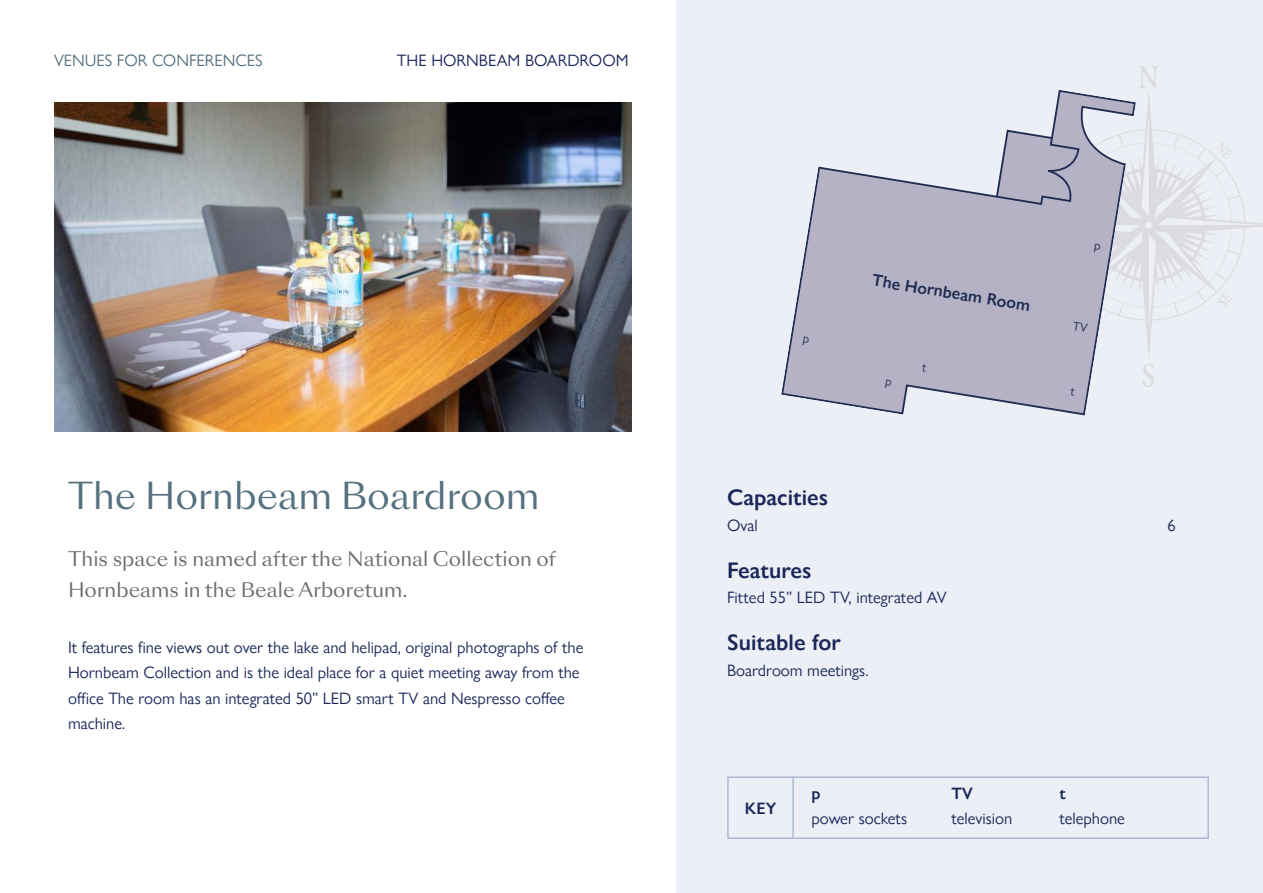
<style>
.page{position:relative;width:1263px;height:893px;background:#fff}
.page>*{position:absolute;margin:0;border:0;box-sizing:border-box;transform-origin:0 0}
.t1{font:36px "Sang Bleu Sunrise Trial";color:#55717f}
.Paragraph_Style_4{font:600 22.5px "Gill Sans Nova";color:#1a2759}
.t2{font:19.5px/31.5px "Sang Bleu Sunrise Trial";color:#6c6d70}
.t3{font:600 16.65px "Gill Sans Nova";color:#1f2b50}
.Paragraph_Style_4-2{font:16.5px/25.5px "Gill Sans Nova";color:#1a2759}
.t4{font:16.5px "Gill Sans Nova";color:#55717f}
.Paragraph_Style_4-3{font:600 16.5px "Gill Sans Nova";color:#1a2759}
.s1{font-weight:600}
</style>
<div class="page">
<div style="left:676px;top:0;width:587px;height:893px;background:#eceff5"></div>
<svg style="left:1136px;top:66px;width:127px;height:321px"></svg>
<img style="left:54px;top:103px;width:577px;height:329px">
<svg style="left:781px;top:90px;width:355px;height:326px"></svg>
<div style="left:727px;top:776px;width:482px;height:63px;border:2px solid #aebad4"></div>
<hr style="left:792px;top:776px;width:2px;height:63px;background:#aebad4">
<svg style="left:1094px;top:244px;width:6px;height:9px"></svg>
<svg style="left:1070px;top:388px;width:5px;height:8px"></svg>
<svg style="left:922px;top:363px;width:5px;height:8px"></svg>
<svg style="left:1072px;top:322px;width:16px;height:11px"></svg>
<svg style="left:885px;top:379px;width:6px;height:10px"></svg>
<svg style="left:803px;top:336px;width:6px;height:10px"></svg>
<p class="t4" style="left:54px;top:50px;width:210px">VENUES FOR CONFERENCES</p>
<p class="Paragraph_Style_4-2" style="left:397px;top:48px;width:233px">THE HORNBEAM BOARDROOM</p>
<p class="t1" style="left:68px;top:471px;width:473px">The Hornbeam Boardroom</p>
<p class="t2" style="left:68px;top:544px;width:490px">This space is named after the National Collection of<br>Hornbeams in the Beale Arboretum.</p>
<p class="Paragraph_Style_4-2" style="left:68px;top:634px;width:517px">It features fine views out over the lake and helipad, original photographs of the Hornbeam Collection and is the ideal place for a quiet meeting away from the office The room has an integrated 50” LED smart TV and Nespresso coffee machine.</p>
<p class="t3" style="left:874px;top:270px;width:161px;rotate:9deg">The Hornbeam Room</p>
<p class="Paragraph_Style_4" style="left:727px;top:484px;width:103px">Capacities</p>
<p class="Paragraph_Style_4-2" style="left:727px;top:512px;width:32px">Oval</p>
<p class="Paragraph_Style_4-2" style="left:1167px;top:512px;width:10px">6</p>
<p class="Paragraph_Style_4" style="left:727px;top:556px;width:86px">Features</p>
<p class="Paragraph_Style_4-2" style="left:727px;top:585px;width:221px">Fitted 55” LED TV, integrated AV</p>
<p class="Paragraph_Style_4" style="left:727px;top:629px;width:115px">Suitable for</p>
<p class="Paragraph_Style_4-2" style="left:727px;top:657px;width:143px">Boardroom meetings.</p>
<p class="Paragraph_Style_4-3" style="left:745px;top:798px;width:33px">KEY</p>
<p class="Paragraph_Style_4-2" style="left:811px;top:780px;width:97px"><span class="s1">p<br></span>power sockets</p>
<p class="Paragraph_Style_4-2" style="left:951px;top:780px;width:62px"><span class="s1">TV </span>television</p>
<p class="Paragraph_Style_4-2" style="left:1059px;top:780px;width:67px"><span class="s1">t </span>telephone</p>
</div>
